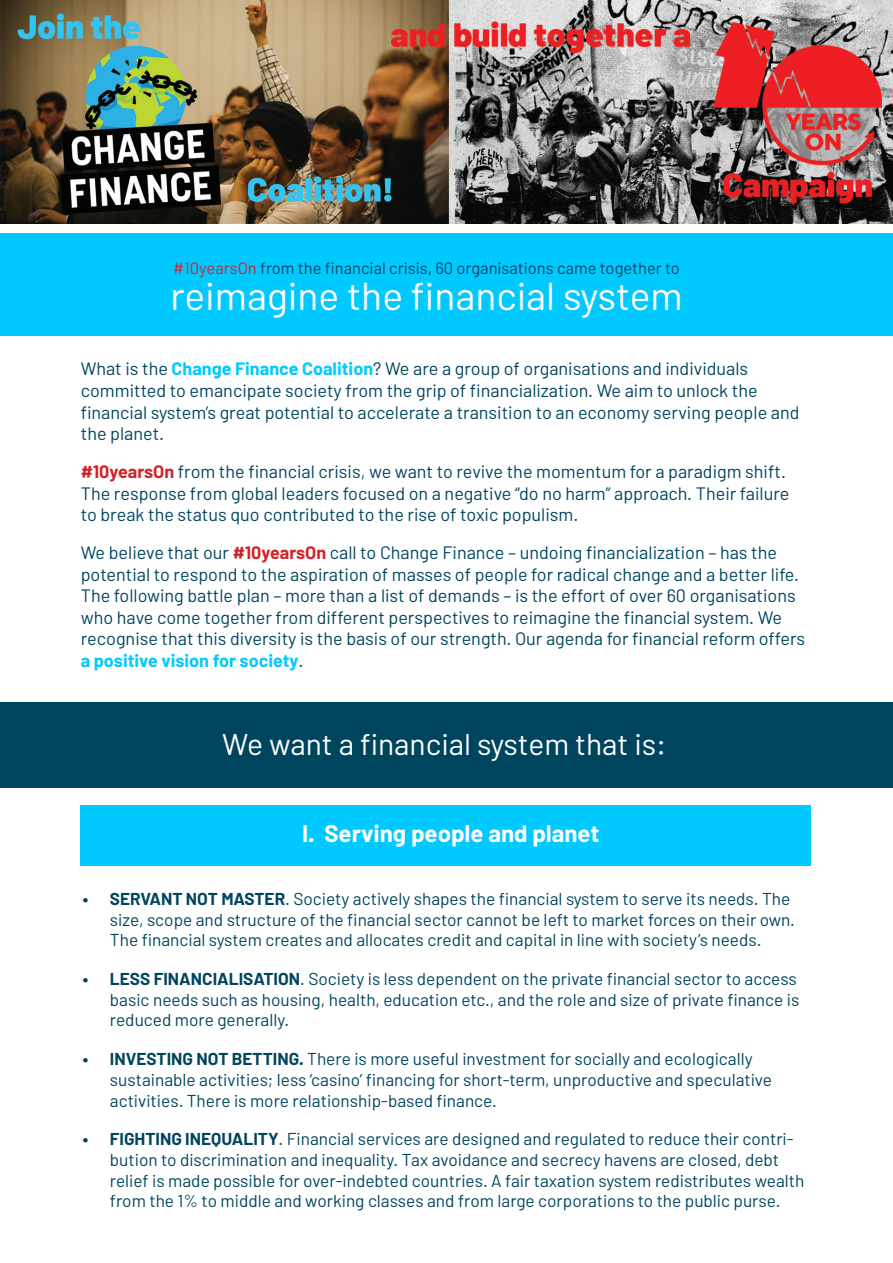
<style>
.page{position:relative;width:893px;height:1263px;background:#fff}
.page>*{position:absolute;margin:0;border:0;box-sizing:border-box;transform-origin:0 0}
.t1{font:39px "Barlow";color:#fff}
.t2{font:30px "Barlow";color:#fff}
.t3{font:700 24px "Barlow";color:#fff}
.t4{font:18px/21.6px "Barlow";color:#00455e}
.t5{font:17.25px/20.7px "Barlow";color:#00455e}
.t6{font:16.5px "Barlow";color:#00455e}
.s1{color:#d1232a}
.s2{font-weight:700;color:#00c9ff}
.s3{font-weight:700;color:#d1232a}
.s4{font-weight:700}
</style>
<div class="page">
<div style="left:0;top:234px;width:893px;height:102px;background:#00c9ff"></div>
<div style="left:0;top:702px;width:893px;height:85px;background:#00455e"></div>
<div style="left:81px;top:805px;width:730px;height:61px;background:#00c9ff"></div>
<img style="left:0;top:0;width:893px;height:223px">
<p class="t6" style="left:173px;top:258px;width:508px"><span class="s1">#10yearsOn</span> from the financial crisis, 60 organisations came together to</p>
<p class="t1" style="left:170px;top:272px;width:514px">reimagine the financial system</p>
<p class="t4" style="left:81px;top:358px;width:720px">What is the <span class="s2">Change Finance Coalition</span>? We are a group of organisations and individuals committed to emancipate society from the grip of financialization. We aim to unlock the financial system’s great potential to accelerate a transition to an economy serving people and the planet.</p>
<p class="t4" style="left:81px;top:460px;width:710px"><span class="s3">#10yearsOn</span> from the financial crisis, we want to revive the momentum for a paradigm shift.<br>The response from global leaders focused on a negative “do no harm” approach. Their failure to break the status quo contributed to the rise of toxic populism.</p>
<p class="t4" style="left:81px;top:541px;width:720px">We believe that our <span class="s3">#10yearsOn</span> call to Change Finance – undoing financialization – has the potential to respond to the aspiration of masses of people for radical change and a better life.</p>
<p class="t4" style="left:81px;top:584px;width:726px">The following battle plan – more than a list of demands – is the effort of over 60 organisations who have come together from different perspectives to reimagine the financial system. We recognise that this diversity is the basis of our strength. Our agenda for financial reform offers <span class="s2">a positive vision for society</span>.</p>
<p class="t2" style="left:222px;top:726px;width:446px">We want a financial system that is:</p>
<p class="t3" style="left:302px;top:818px;width:299px">I. Serving people and planet</p>
<p class="t5" style="left:110px;top:888px;width:686px;text-indent:-27px"><span class="s4">• SERVANT NOT MASTER</span>. Society actively shapes the financial system to serve its needs. The size, scope and structure of the financial sector cannot be left to market forces on their own.<br>The financial system creates and allocates credit and capital in line with society’s needs.</p>
<p class="t5" style="left:110px;top:968px;width:691px;text-indent:-27px"><span class="s4">• LESS FINANCIALISATION</span>. Society is less dependent on the private financial sector to access basic needs such as housing, health, education etc., and the role and size of private finance is reduced more generally.</p>
<p class="t5" style="left:110px;top:1048px;width:664px;text-indent:-27px"><span class="s4">• INVESTING NOT BETTING.</span> There is more useful investment for socially and ecologically sustainable activities; less ‘casino’ financing for short-term, unproductive and speculative activities. There is more relationship-based finance.</p>
<p class="t5" style="left:110px;top:1128px;width:696px;text-indent:-27px"><span class="s4">• FIGHTING INEQUALITY</span>. Financial services are designed and regulated to reduce their contri&shy;bution to discrimination and inequality. Tax avoidance and secrecy havens are closed, debt relief is made possible for over-indebted countries. A fair taxation system redistributes wealth from the 1% to middle and working classes and from large corporations to the public purse.</p>
</div>
